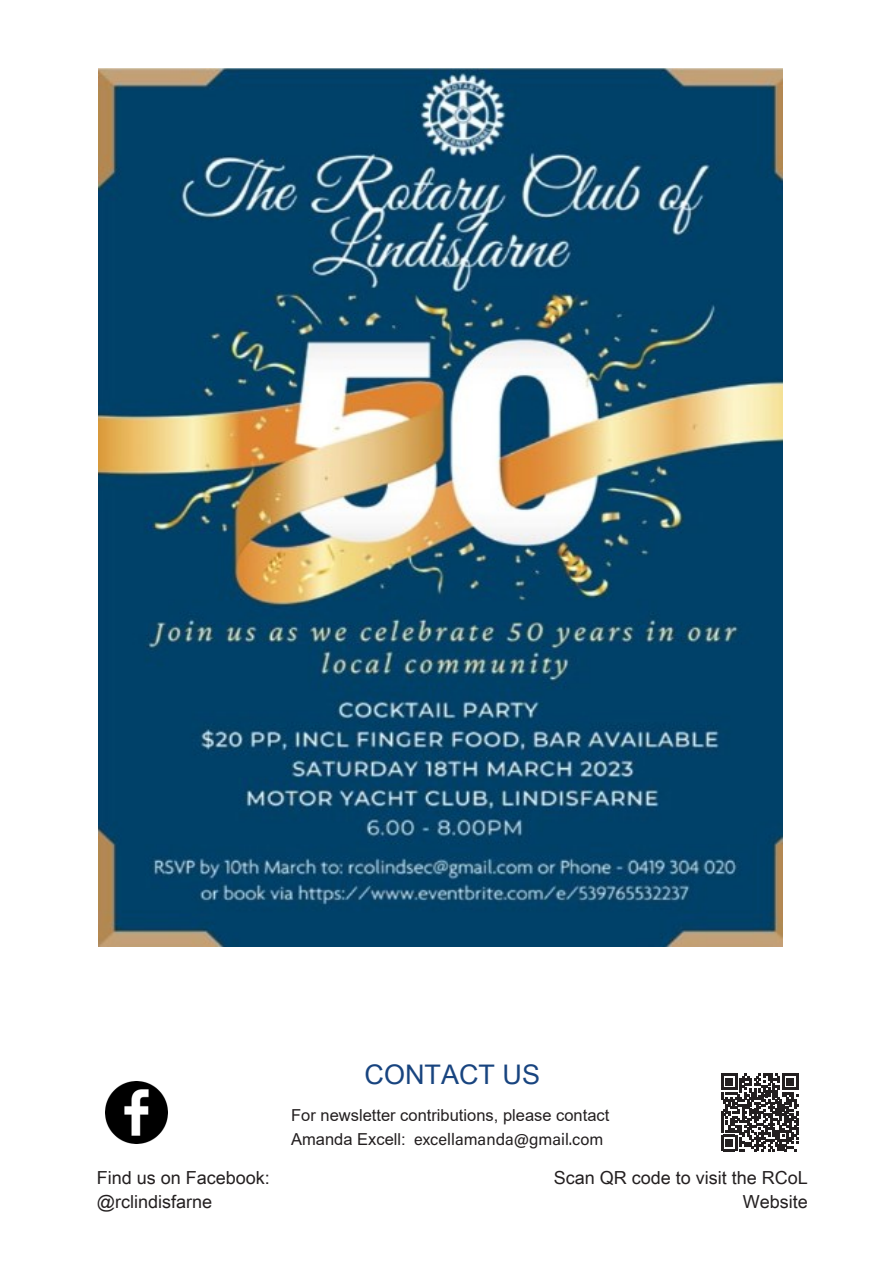
<style>
.page{position:relative;width:893px;height:1263px;background:#fff}
.page>*{position:absolute;margin:0;border:0;box-sizing:border-box;transform-origin:0 0}
.t1{font:27px "Arial Unicode MS";color:#18447f}
.t2{font:18px/24px "Arial Unicode MS";color:#231f20;text-align:right}
.t3{font:16.5px/24px "Arial";color:#231f20}
.s1{font-family:"Acumin Variable Concept"}
</style>
<div class="page">
<svg style="left:721px;top:1073px;width:77px;height:78px"></svg>
<img style="left:105px;top:1081px;width:62px;height:63px">
<img style="left:99px;top:68px;width:683px;height:879px">
<p class="t2" style="left:97px;top:1165px;width:175px;text-align:left">Find us on Facebook: @rclindisfarne</p>
<p class="t1" style="left:365px;top:1054px;width:177px">CONTACT US</p>
<p class="t3" style="left:291px;top:1103px;width:320px">For newsletter contributions, please contact<br>Amanda Excell: <span class="s1">excellamanda@gmail.com</span></p>
<p class="t2" style="left:554px;top:1165px;width:256px">Scan QR code to visit the RCoL<br>Website</p>
</div>
